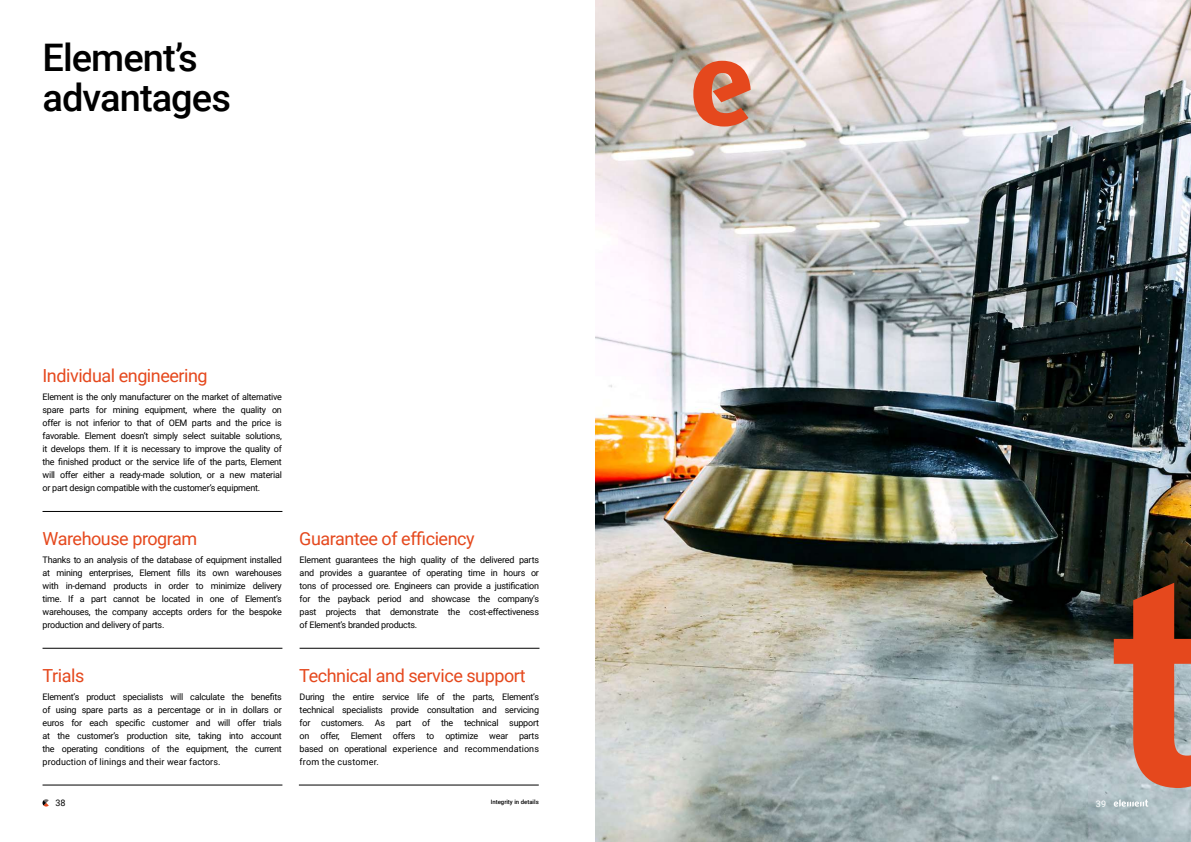
<style>
.page{position:relative;width:1191px;height:842px;background:#fff}
.page>*{position:absolute;margin:0;border:0;box-sizing:border-box;transform-origin:0 0}
.t1{font:500 38px/40px "Roboto";letter-spacing:-.025em;color:#000}
.t2{font:18px "Roboto";letter-spacing:-.025em;color:#e5481d}
.t3{font:9px/13px "Roboto";letter-spacing:-.025em;color:#000;text-align:justify}
.t4{font:9px "Roboto";color:#fff}
.t5{font:500 6px "Roboto";color:#000}
</style>
<div class="page">
<svg style="left:42px;top:799px;width:7px;height:8px"></svg>
<img style="left:595px;top:0;width:596px;height:842px">
<hr style="left:299px;top:648px;width:240px;height:1px;background:#000">
<hr style="left:299px;top:785px;width:240px;height:1px;background:#000">
<hr style="left:43px;top:511px;width:239px;height:1px;background:#000">
<hr style="left:43px;top:648px;width:239px;height:1px;background:#000">
<hr style="left:43px;top:785px;width:239px;height:1px;background:#000">
<svg style="left:1113px;top:799px;width:35px;height:8px"></svg>
<svg style="left:1113px;top:583px;width:78px;height:205px;background:#b55f47"></svg>
<svg style="left:693px;top:61px;width:57px;height:66px;background:#d77254"></svg>
<h1 class="t1" style="left:43px;top:36px;width:190px">Element’s advantages</h1>
<h2 class="t2" style="left:43px;top:363px;width:167px">Individual engineering</h2>
<p class="t3" style="left:43px;top:390px;width:241px">Element is the only manufacturer on the market of alternative spare parts for mining equipment, where the quality on offer is not inferior to that of OEM parts and the price is favorable. Element doesn’t simply select suitable solutions, it develops them. If it is necessary to improve the quality of the finished product or the service life of the parts, Element will offer either a ready-made solution, or a new material or part design compatible with the customer’s equipment.</p>
<h2 class="t2" style="left:43px;top:526px;width:156px">Warehouse program</h2>
<p class="t3" style="left:43px;top:553px;width:241px">Thanks to an analysis of the database of equipment installed at mining enterprises, Element fills its own warehouses with in-demand products in order to minimize delivery time. If a part cannot be located in one of Element’s warehouses, the company accepts orders for the bespoke production and delivery of parts.</p>
<h2 class="t2" style="left:43px;top:663px;width:43px">Trials</h2>
<p class="t3" style="left:43px;top:690px;width:241px">Element’s product specialists will calculate the benefits of using spare parts as a percentage or in in dollars or euros for each specific customer and will offer trials at the customer’s production site, taking into account the operating conditions of the equipment, the current production of linings and their wear factors.</p>
<h2 class="t2" style="left:299px;top:526px;width:177px">Guarantee of efficiency</h2>
<p class="t3" style="left:300px;top:553px;width:241px">Element guarantees the high quality of the delivered parts and provides a guarantee of operating time in hours or tons of processed ore. Engineers can provide a justification for the payback period and showcase the company’s past projects that demonstrate the cost-effectiveness of Element’s branded products.</p>
<h2 class="t2" style="left:299px;top:663px;width:228px">Technical and service support</h2>
<p class="t3" style="left:300px;top:690px;width:241px">During the entire service life of the parts, Element’s technical specialists provide consultation and servicing for customers. As part of the technical support on offer, Element offers to optimize wear parts based on operational experience and recommendations from the customer.</p>
<p class="t5" style="left:491px;top:798px;width:50px">Integrity in details</p>
<p class="t3" style="left:55px;top:796px;width:12px">38</p>
<p class="t4" style="left:1096px;top:798px;width:12px">39</p>
</div>
